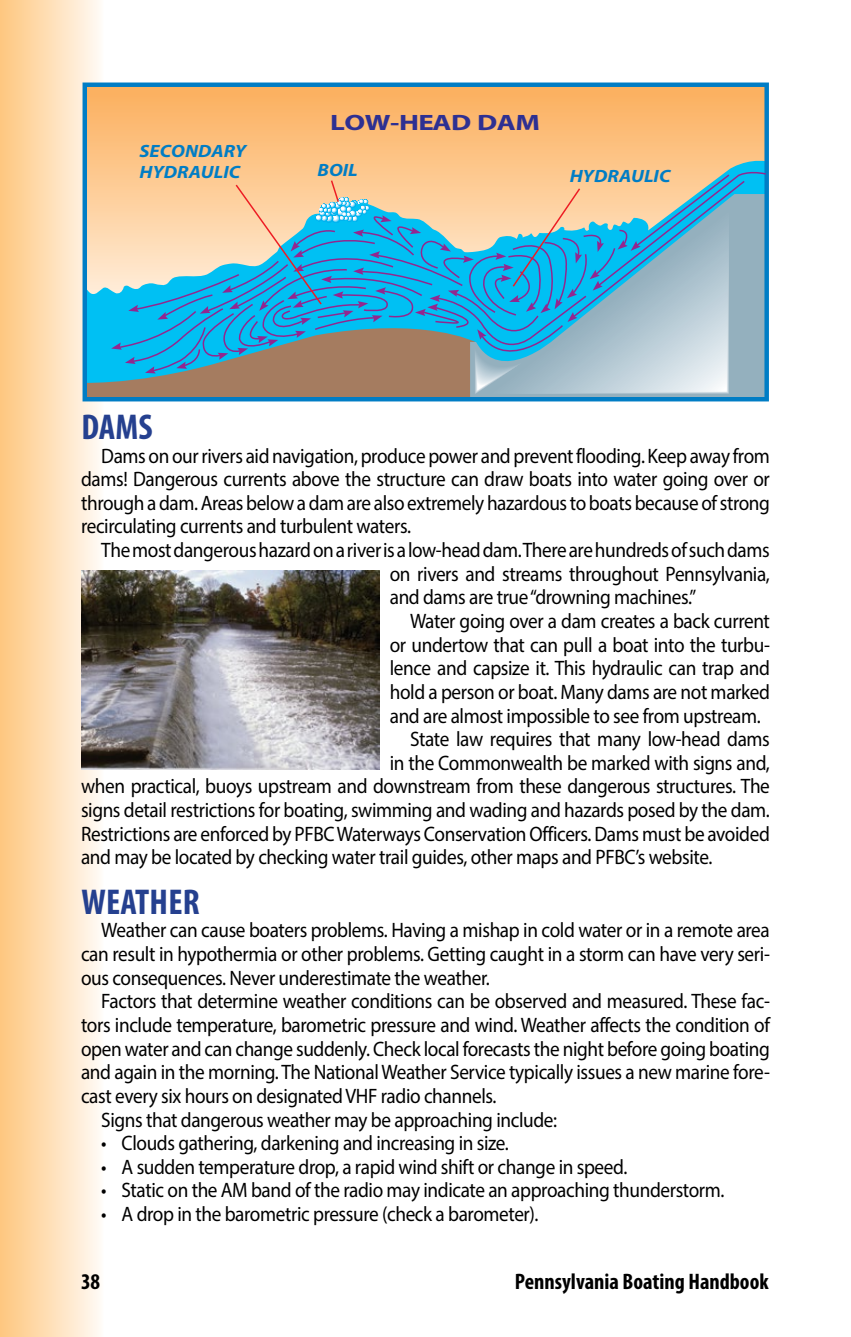
<style>
.page{position:relative;width:851px;height:1337px;background:#fff}
.page>*{position:absolute;margin:0;border:0;box-sizing:border-box;transform-origin:0 0}
.t1{font:700 condensed 36px "Myriad Pro";letter-spacing:.005em;color:#25408f}
.t2{font:700 condensed 22.5px "Myriad Pro";color:#000}
.t3{font:700 22.28px "Myriad Pro";letter-spacing:-.015em;color:#2e3092;scale:1.3 1}
.t4{font:20.93px/23.6px "Myriad Pro";letter-spacing:-.02em;color:#000;text-align:justify;scale:.92 1}
.t5{font:italic 700 17.78px/21.4px "Myriad Pro";color:#007dc5;scale:1.1 1}
</style>
<div class="page">
<div style="left:0;top:0;width:104px;height:1336px;background:linear-gradient(to right,#fec77e,#fffbf6)"></div>
<div style="left:82px;top:82px;width:686px;height:319px;border:4px solid #007dc5"></div>
<svg style="left:85px;top:86px;width:682px;height:313px;background:#a4b6ab"></svg>
<img style="left:81px;top:570px;width:298px;height:199px">
<p class="t5" style="left:139px;top:140px;width:99px">SECONDARY<br>HYDRAULIC</p>
<p class="t3" style="left:330px;top:108px;width:163px">LOW-HEAD DAM</p>
<p class="t5" style="left:317px;top:159px;width:38px">BOIL</p>
<p class="t5" style="left:570px;top:165px;width:93px">HYDRAULIC</p>
<h1 class="t1" style="left:81px;top:404px;width:73px">DAMS</h1>
<p class="t4" style="left:81px;top:443px;width:750px;text-indent:20px">Dams on our rivers aid navigation, produce power and prevent flooding. Keep away from dams! Dangerous currents above the structure can draw boats into water going over or through a dam. Areas below a dam are also extremely hazardous to boats because of strong recirculating currents and turbulent waters.</p>
<p class="t4" style="left:390px;top:538px;width:415px;text-indent:-288px">The most dangerous hazard on a river is a low-head dam. There are hundreds of such dams on rivers and streams throughout Pennsylvania, and dams are true “drowning machines.”</p>
<p class="t4" style="left:410px;top:609px;width:392px">Water going over a dam creates a back current</p>
<p class="t4" style="left:390px;top:632px;width:414px">or undertow that can pull a boat into the turbu-</p>
<p class="t4" style="left:390px;top:656px;width:414px">lence and capsize it. This hydraulic can trap and</p>
<p class="t4" style="left:390px;top:679px;width:415px">hold a person or boat. Many dams are not marked</p>
<p class="t4" style="left:390px;top:703px;width:405px">and are almost impossible to see from upstream.</p>
<p class="t4" style="left:410px;top:727px;width:392px">State law requires that many low-head dams</p>
<p class="t4" style="left:390px;top:750px;width:414px">in the Commonwealth be marked with signs and,</p>
<p class="t4" style="left:81px;top:774px;width:750px">when practical, buoys upstream and downstream from these dangerous structures. The</p>
<p class="t4" style="left:81px;top:798px;width:750px">signs detail restrictions for boating, swimming and wading and hazards posed by the dam.</p>
<p class="t4" style="left:81px;top:821px;width:750px">Restrictions are enforced by PFBC Waterways Conservation Officers. Dams must be avoided</p>
<p class="t4" style="left:81px;top:845px;width:687px">and may be located by checking water trail guides, other maps and PFBC’s website.</p>
<h1 class="t1" style="left:81px;top:879px;width:120px">WEATHER</h1>
<p class="t4" style="left:81px;top:918px;width:750px;text-indent:20px">Weather can cause boaters problems. Having a mishap in cold water or in a remote area can result in hypothermia or other problems. Getting caught in a storm can have very seri&shy;ous consequences. Never underestimate the weather.</p>
<p class="t4" style="left:101px;top:989px;width:728px">Factors that determine weather conditions can be observed and measured. These fac-</p>
<p class="t4" style="left:81px;top:1012px;width:750px">tors include temperature, barometric pressure and wind. Weather affects the condition of</p>
<p class="t4" style="left:81px;top:1036px;width:750px">open water and can change suddenly. Check local forecasts the night before going boating</p>
<p class="t4" style="left:81px;top:1060px;width:750px">and again in the morning. The National Weather Service typically issues a new marine fore-</p>
<p class="t4" style="left:81px;top:1083px;width:453px">cast every six hours on designated VHF radio channels.</p>
<p class="t4" style="left:101px;top:1107px;width:497px">Signs that dangerous weather may be approaching include:</p>
<p class="t4" style="left:101px;top:1131px;width:444px">• Clouds gathering, darkening and increasing in size.</p>
<p class="t4" style="left:101px;top:1154px;width:573px">• A sudden temperature drop, a rapid wind shift or change in speed.</p>
<p class="t4" style="left:101px;top:1178px;width:679px">• Static on the AM band of the radio may indicate an approaching thunderstorm.</p>
<p class="t4" style="left:101px;top:1201px;width:477px">• A drop in the barometric pressure (check a barometer).</p>
<p class="t2" style="left:81px;top:1267px;width:21px">38</p>
<p class="t2" style="left:515px;top:1267px;width:255px">Pennsylvania Boating Handbook</p>
</div>
